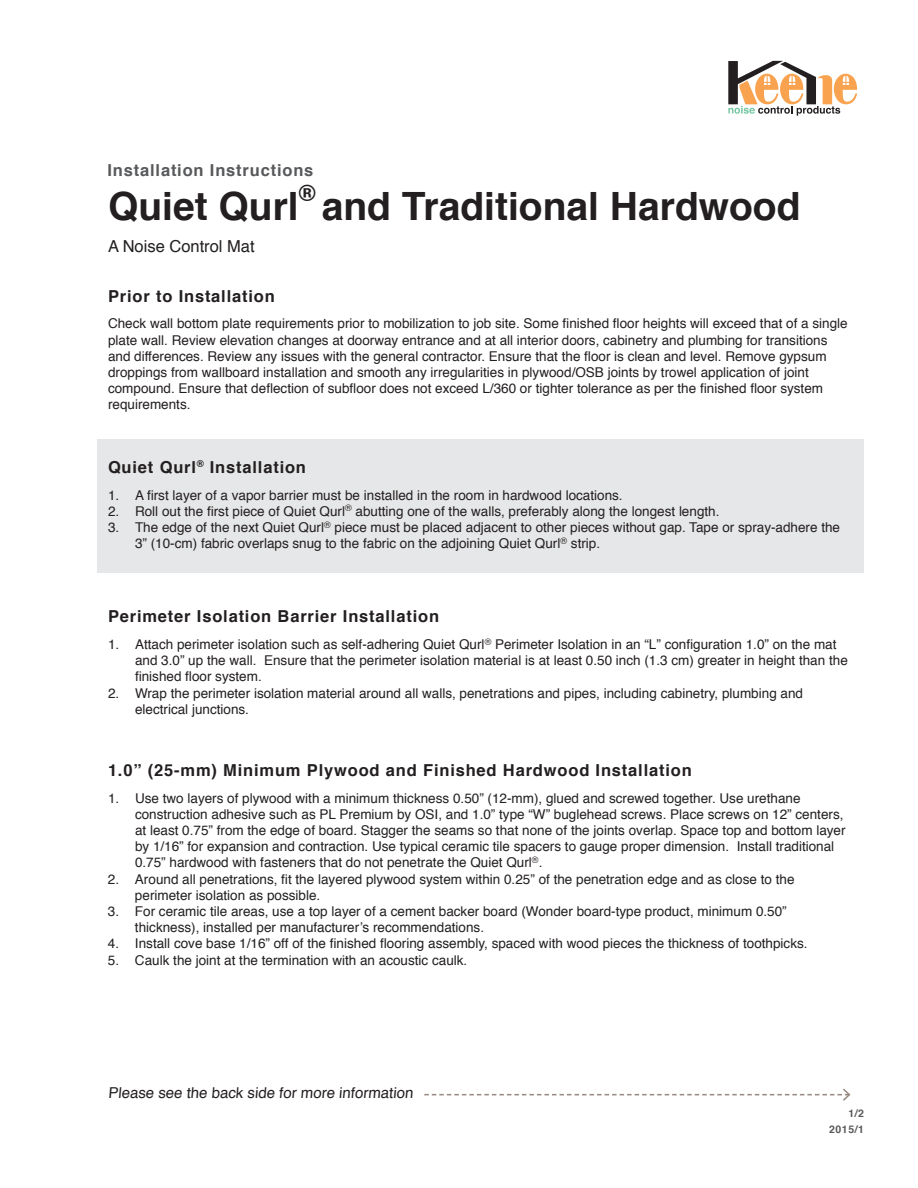
<style>
.page{position:relative;width:918px;height:1188px;background:#fff}
.page>*{position:absolute;margin:0;border:0;box-sizing:border-box;transform-origin:0 0}
.t1{font:700 39px "Helvetica";color:#231f20}
.t2{font:700 22.8px "Helvetica";color:#231f20}
.t3{font:700 16.5px "Helvetica";letter-spacing:.05em;color:#231f20}
.t4{font:700 16.5px "Helvetica";letter-spacing:.05em;color:#58595b}
.t5{font:16.5px "Helvetica";color:#231f20}
.t6{font:15px "Helvetica";color:#231f20}
.t7{font:13.5px/16.2px "Helvetica";color:#231f20}
.t8{font:700 10.5px "Helvetica";color:#58595b}
</style>
<div class="page">
<div style="left:98px;top:440px;width:766px;height:133px;background:#e6e7e8"></div>
<svg style="left:424px;top:1088px;width:427px;height:13px"></svg>
<svg style="left:728px;top:61px;width:129px;height:55px"></svg>
<p class="t4" style="left:108px;top:157px;width:207px">Installation Instructions</p>
<h1 class="t1" style="left:108px;top:175px;width:192px">Quiet Qurl</h1>
<h2 class="t2" style="left:299px;top:174px;width:18px">®</h2>
<h1 class="t1" style="left:322px;top:175px;width:480px">and Traditional Hardwood</h1>
<p class="t5" style="left:108px;top:234px;width:148px">A Noise Control Mat</p>
<p class="t3" style="left:108px;top:283px;width:168px">Prior to Installation</p>
<p class="t7" style="left:108px;top:316px;width:741px">Check wall bottom plate requirements prior to mobilization to job site. Some finished floor heights will exceed that of a single plate wall. Review elevation changes at doorway entrance and at all interior doors, cabinetry and plumbing for transitions and differences. Review any issues with the general contractor. Ensure that the floor is clean and level. Remove gypsum droppings from wallboard installation and smooth any irregularities in plywood/OSB joints by trowel application of joint compound. Ensure that deflection of subfloor does not exceed L/360 or tighter tolerance as per the finished floor system requirements.</p>
<p class="t3" style="left:108px;top:454px;width:200px">Quiet Qurl<sup>®</sup> Installation</p>
<p class="t7" style="left:108px;top:487px;width:516px">1. A first layer of a vapor barrier must be installed in the room in hardwood locations.</p>
<p class="t7" style="left:108px;top:503px;width:613px">2. Roll out the first piece of Quiet Qurl<sup>®</sup> abutting one of the walls, preferably along the longest length.</p>
<p class="t7" style="left:135px;top:520px;width:707px;text-indent:-27px">3. The edge of the next Quiet Qurl<sup>®</sup> piece must be placed adjacent to other pieces without gap. Tape or spray-adhere the<br>3” (10-cm) fabric overlaps snug to the fabric on the adjoining Quiet Qurl<sup>®</sup> strip.</p>
<p class="t3" style="left:108px;top:603px;width:333px">Perimeter Isolation Barrier Installation</p>
<p class="t7" style="left:135px;top:637px;width:714px;text-indent:-27px">1. Attach perimeter isolation such as self-adhering Quiet Qurl<sup>®</sup> Perimeter Isolation in an “L” configuration 1.0” on the mat and 3.0” up the wall. Ensure that the perimeter isolation material is at least 0.50 inch (1.3 cm) greater in height than the finished floor system.</p>
<p class="t7" style="left:135px;top:685px;width:670px;text-indent:-27px">2. Wrap the perimeter isolation material around all walls, penetrations and pipes, including cabinetry, plumbing and electrical junctions.</p>
<p class="t3" style="left:108px;top:757px;width:585px">1.0” (25-mm) Minimum Plywood and Finished Hardwood Installation</p>
<p class="t7" style="left:135px;top:790px;width:712px;text-indent:-27px">1. Use two layers of plywood with a minimum thickness 0.50” (12-mm), glued and screwed together. Use urethane construction adhesive such as PL Premium by OSI, and 1.0” type “W” buglehead screws. Place screws on 12” centers, at least 0.75” from the edge of board. Stagger the seams so that none of the joints overlap. Space top and bottom layer by 1/16” for expansion and contraction. Use typical ceramic tile spacers to gauge proper dimension. Install traditional 0.75” hardwood with fasteners that do not penetrate the Quiet Qurl<sup>®</sup>.</p>
<p class="t7" style="left:135px;top:871px;width:661px;text-indent:-27px">2. Around all penetrations, fit the layered plywood system within 0.25” of the penetration edge and as close to the perimeter isolation as possible.</p>
<p class="t7" style="left:135px;top:904px;width:653px;text-indent:-27px">3. For ceramic tile areas, use a top layer of a cement backer board (Wonder board-type product, minimum 0.50” thickness), installed per manufacturer’s recommendations.</p>
<p class="t7" style="left:108px;top:936px;width:701px">4. Install cove base 1/16” off of the finished flooring assembly, spaced with wood pieces the thickness of toothpicks.</p>
<p class="t7" style="left:108px;top:952px;width:361px">5. Caulk the joint at the termination with an acoustic caulk.</p>
<p class="t6" style="left:108px;top:1081px;width:309px">Please see the back side for more information</p>
<p class="t8" style="left:848px;top:1105px;width:17px">1/2</p>
<p class="t8" style="left:829px;top:1121px;width:36px">2015/1</p>
</div>
